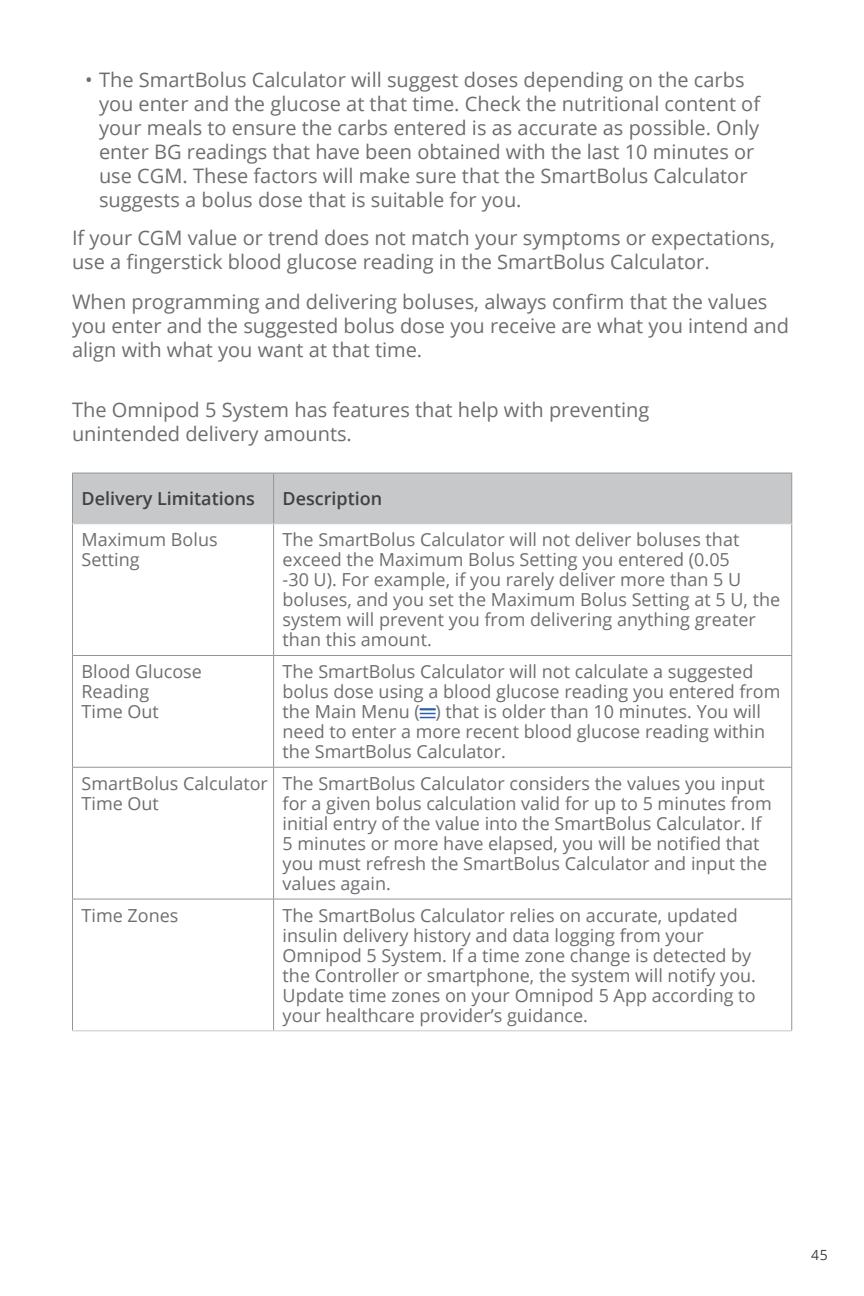
<style>
.page{position:relative;width:864px;height:1296px;background:#fff}
.page>*{position:absolute;margin:0;border:0;box-sizing:border-box;transform-origin:0 0}
.t1{font:20px/24px "Open Sans";color:#6d6e71}
.t2{font:18px/20px "Open Sans";color:#6d6e71}
.t3{font:600 18px "Open Sans";color:#414042}
.t4{font:14px "Open Sans";color:#414042}
</style>
<div class="page">
<div style="left:73px;top:474px;width:718px;height:49px;background:#c7c8ca"></div>
<hr style="left:72px;top:473px;width:202px;height:1px;background:#939598">
<hr style="left:72px;top:474px;width:1px;height:49px;background:#939598">
<hr style="left:274px;top:473px;width:518px;height:1px;background:#939598">
<hr style="left:273px;top:474px;width:1px;height:49px;background:#939598">
<hr style="left:791px;top:474px;width:1px;height:49px;background:#939598">
<hr style="left:72px;top:523px;width:202px;height:1px;background:#c7c8ca">
<hr style="left:274px;top:523px;width:518px;height:1px;background:#c7c8ca">
<hr style="left:72px;top:524px;width:1px;height:131px;background:#939598">
<hr style="left:273px;top:524px;width:1px;height:131px;background:#939598">
<hr style="left:791px;top:524px;width:1px;height:131px;background:#939598">
<hr style="left:72px;top:655px;width:202px;height:1px;background:#939598">
<hr style="left:72px;top:656px;width:1px;height:111px;background:#939598">
<hr style="left:274px;top:655px;width:518px;height:1px;background:#939598">
<hr style="left:273px;top:656px;width:1px;height:111px;background:#939598">
<hr style="left:791px;top:656px;width:1px;height:111px;background:#939598">
<hr style="left:72px;top:767px;width:202px;height:1px;background:#939598">
<hr style="left:72px;top:768px;width:1px;height:131px;background:#939598">
<hr style="left:274px;top:767px;width:518px;height:1px;background:#939598">
<hr style="left:273px;top:768px;width:1px;height:131px;background:#939598">
<hr style="left:791px;top:768px;width:1px;height:131px;background:#939598">
<hr style="left:72px;top:899px;width:202px;height:1px;background:#939598">
<hr style="left:72px;top:899px;width:1px;height:131px;background:#939598">
<hr style="left:274px;top:899px;width:518px;height:1px;background:#939598">
<hr style="left:273px;top:899px;width:1px;height:131px;background:#939598">
<hr style="left:791px;top:899px;width:1px;height:131px;background:#939598">
<hr style="left:72px;top:1030px;width:202px;height:1px;background:#c7c8ca">
<hr style="left:274px;top:1030px;width:518px;height:1px;background:#c7c8ca">
<svg style="left:420px;top:708px;width:16px;height:10px"></svg>
<p class="t1" style="left:99px;top:68px;width:663px;text-indent:-14px">• The SmartBolus Calculator will suggest doses depending on the carbs you enter and the glucose at that time. Check the nutritional content of your meals to ensure the carbs entered is as accurate as possible. Only enter BG readings that have been obtained with the last 10 minutes or use CGM. These factors will make sure that the SmartBolus Calculator suggests a bolus dose that is suitable for you.</p>
<p class="t1" style="left:72px;top:225px;width:705px">If your CGM value or trend does not match your symptoms or expectations, use a fingerstick blood glucose reading in the SmartBolus Calculator.</p>
<p class="t1" style="left:72px;top:289px;width:719px">When programming and delivering boluses, always confirm that the values you enter and the suggested bolus dose you receive are what you intend and align with what you want at that time.</p>
<p class="t1" style="left:72px;top:397px;width:579px">The Omnipod 5 System has features that help with preventing unintended delivery amounts.</p>
<p class="t3" style="left:82px;top:486px;width:175px">Delivery Limitations</p>
<p class="t3" style="left:283px;top:486px;width:101px">Description</p>
<p class="t2" style="left:82px;top:530px;width:138px">Maximum Bolus<br>Setting</p>
<p class="t2" style="left:283px;top:530px;width:499px">The SmartBolus Calculator will not deliver boluses that exceed the Maximum Bolus Setting you entered (0.05<br>-30 U). For example, if you rarely deliver more than 5 U boluses, and you set the Maximum Bolus Setting at 5 U, the system will prevent you from delivering anything greater than this amount.</p>
<p class="t2" style="left:82px;top:661px;width:122px">Blood Glucose<br>Reading<br>Time Out</p>
<p class="t2" style="left:283px;top:661px;width:499px">The SmartBolus Calculator will not calculate a suggested bolus dose using a blood glucose reading you entered from the Main Menu ( ) that is older than 10 minutes. You will need to enter a more recent blood glucose reading within the SmartBolus Calculator.</p>
<p class="t2" style="left:82px;top:773px;width:188px">SmartBolus Calculator<br>Time Out</p>
<p class="t2" style="left:283px;top:773px;width:491px">The SmartBolus Calculator considers the values you input for a given bolus calculation valid for up to 5 minutes from initial entry of the value into the SmartBolus Calculator. If 5 minutes or more have elapsed, you will be notified that you must refresh the SmartBolus Calculator and input the values again.</p>
<p class="t2" style="left:82px;top:905px;width:98px">Time Zones</p>
<p class="t2" style="left:283px;top:905px;width:475px">The SmartBolus Calculator relies on accurate, updated insulin delivery history and data logging from your Omnipod 5 System. If a time zone change is detected by the Controller or smartphone, the system will notify you.<br>Update time zones on your Omnipod 5 App according to your healthcare provider’s guidance.</p>
<p class="t4" style="left:811px;top:1245px;width:18px">45</p>
</div>
